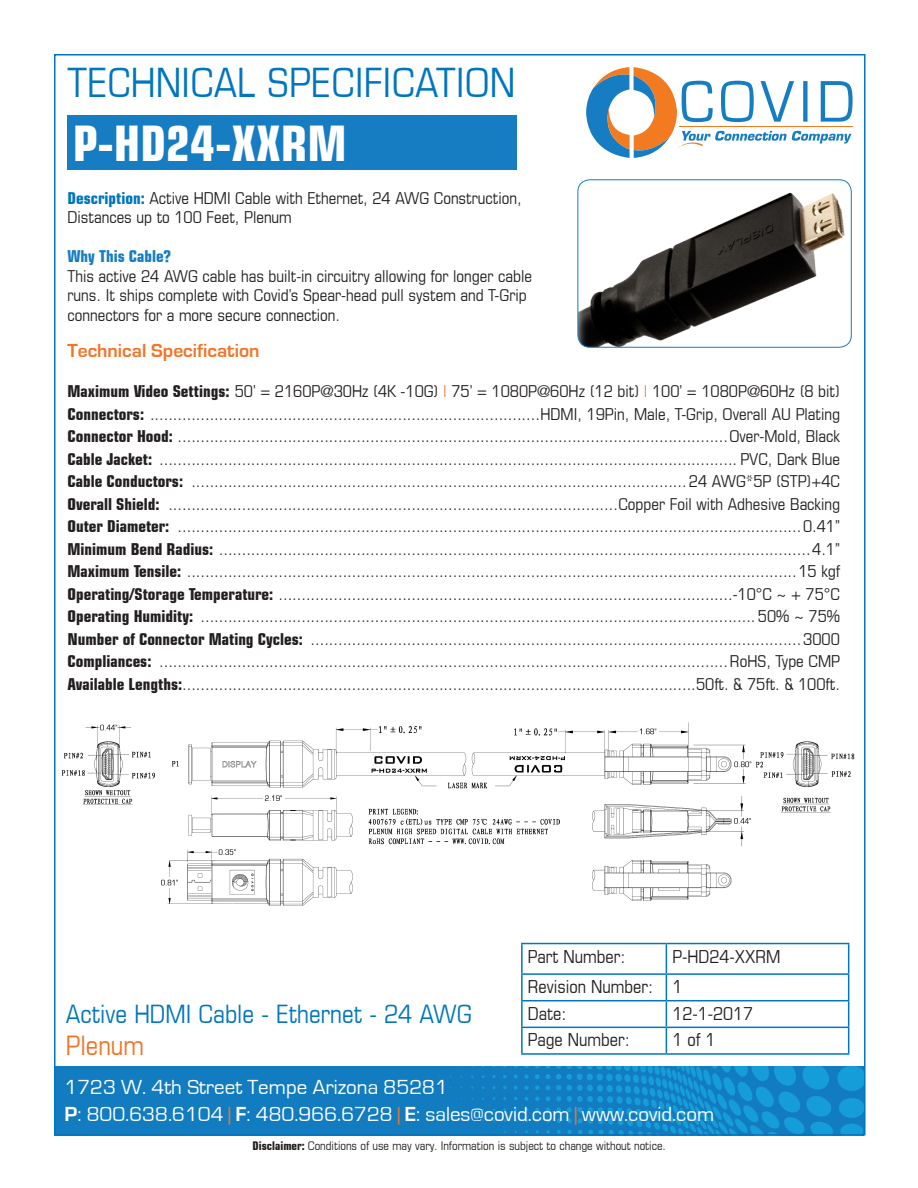
<style>
.page{position:relative;width:918px;height:1188px;background:#fff}
.page>*{position:absolute;margin:0;border:0;box-sizing:border-box;transform-origin:0 0}
.t1{font:700 condensed 49.35px "Eurostile";color:#fff}
.t2{font:condensed 40.65px "Eurostile";color:#0076be}
.t3{font:condensed 27px "Eurostile";color:#f47325}
.t4{font:condensed 25.5px "Eurostile";color:#0076be}
.t5{font:21px/27px "Eurostile";color:#fff}
.t6{font:700 19.5px "Eurostile";color:#f47325}
.t7{font:condensed 18px "Eurostile";color:#231f20}
.t8{font:condensed 16.5px/19.5px "Eurostile";color:#231f20}
.t9{font:700 condensed 16.5px "Eurostile";color:#177dc2}
.t10{font:condensed 12px "Eurostile";color:#231f20}
.s1{font-weight:700;color:#0076be}
.s2{font-weight:700}
.s3{color:#f47325}
</style>
<div class="page">
<img style="left:57px;top:1066px;width:806px;height:67px">
<svg style="left:586px;top:67px;width:267px;height:91px"></svg>
<img style="left:579px;top:181px;width:271px;height:165px">
<div style="left:577px;top:179px;width:275px;height:169px;border:1px solid #177dc2;border-radius:12px"></div>
<div style="left:68px;top:116px;width:449px;height:54px;background:#177dc2"></div>
<hr style="left:521px;top:943px;width:145px;height:1px;background:#0076be">
<hr style="left:521px;top:944px;width:2px;height:29px;background:#0076be">
<hr style="left:521px;top:973px;width:145px;height:2px;background:#0076be">
<hr style="left:521px;top:975px;width:2px;height:25px;background:#0076be">
<hr style="left:666px;top:943px;width:183px;height:1px;background:#0076be">
<hr style="left:666px;top:973px;width:183px;height:2px;background:#0076be">
<hr style="left:666px;top:1000px;width:183px;height:1px;background:#0076be">
<hr style="left:666px;top:1027px;width:183px;height:1px;background:#0076be">
<svg style="left:848px;top:944px;width:1px;height:109px"></svg>
<hr style="left:666px;top:1053px;width:183px;height:2px;background:#0076be">
<hr style="left:521px;top:1000px;width:145px;height:1px;background:#0076be">
<hr style="left:521px;top:1001px;width:2px;height:26px;background:#0076be">
<hr style="left:521px;top:1027px;width:145px;height:1px;background:#0076be">
<hr style="left:521px;top:1028px;width:2px;height:25px;background:#0076be">
<svg style="left:666px;top:944px;width:1px;height:109px"></svg>
<hr style="left:521px;top:1053px;width:145px;height:2px;background:#0076be">
<img style="left:61px;top:722px;width:794px;height:184px">
<h2 class="t2" style="left:68px;top:58px;width:449px">TECHNICAL SPECIFICATION</h2>
<p class="t1" style="left:73px;top:113px;width:275px">P-HD24-XXRM</p>
<p class="t8" style="left:68px;top:188px;width:456px"><span class="s1">Description:</span> Active HDMI Cable with Ethernet, 24 AWG Construction,<br>Distances up to 100 Feet, Plenum</p>
<p class="t9" style="left:68px;top:246px;width:105px">Why This Cable?</p>
<p class="t8" style="left:68px;top:266px;width:466px">This active 24 AWG cable has built-in circuitry allowing for longer cable runs. It ships complete with Covid’s Spear-head pull system and T-Grip connectors for a more secure connection.</p>
<p class="t6" style="left:68px;top:340px;width:194px">Technical Specification</p>
<p class="t8" style="left:68px;top:381px;width:774px"><span class="s2">Maximum Video Settings:</span> 50’ = 2160P@30Hz (4K -10G) <span class="s3">|</span> 75’ = 1080P@60Hz (12 bit) <span class="s3">|</span> 100’ = 1080P@60Hz (8 bit)</p>
<p class="t8" style="left:68px;top:404px;width:774px"><span class="s2">Connectors:</span> .....................................................................................HDMI, 19Pin, Male, T-Grip, Overall AU Plating</p>
<p class="t8" style="left:68px;top:426px;width:774px"><span class="s2">Connector Hood:</span> ........................................................................................................................Over-Mold, Black</p>
<p class="t8" style="left:68px;top:449px;width:774px"><span class="s2">Cable Jacket:</span> .............................................................................................................................. PVC, Dark Blue</p>
<p class="t8" style="left:68px;top:471px;width:774px"><span class="s2">Cable Conductors:</span> ............................................................................................................24 AWG*5P (STP)+4C</p>
<p class="t8" style="left:68px;top:494px;width:774px"><span class="s2">Overall Shield:</span> ..................................................................................................Copper Foil with Adhesive Backing</p>
<p class="t8" style="left:68px;top:516px;width:774px"><span class="s2">Outer Diameter:</span> ........................................................................................................................................0.41”</p>
<p class="t8" style="left:68px;top:539px;width:774px"><span class="s2">Minimum Bend Radius:</span> .................................................................................................................................4.1”</p>
<p class="t8" style="left:68px;top:561px;width:774px"><span class="s2">Maximum Tensile:</span> .....................................................................................................................................15 kgf</p>
<p class="t8" style="left:68px;top:584px;width:774px"><span class="s2">Operating/Storage Temperature:</span> ...................................................................................................-10°C ~ + 75°C</p>
<p class="t8" style="left:68px;top:606px;width:774px"><span class="s2">Operating Humidity:</span> ......................................................................................................................... 50% ~ 75%</p>
<p class="t8" style="left:68px;top:629px;width:774px"><span class="s2">Number of Connector Mating Cycles:</span> ...........................................................................................................3000</p>
<p class="t8" style="left:68px;top:651px;width:774px"><span class="s2">Compliances:</span> ............................................................................................................................RoHS, Type CMP</p>
<p class="t8" style="left:68px;top:674px;width:774px"><span class="s2">Available Lengths:</span>................................................................................................................50ft. &amp; 75ft. &amp; 100ft.</p>
<p class="t4" style="left:66px;top:998px;width:408px">Active HDMI Cable - Ethernet - 24 AWG</p>
<p class="t3" style="left:66px;top:1029px;width:79px">Plenum</p>
<p class="t7" style="left:528px;top:945px;width:99px">Part Number:</p>
<p class="t7" style="left:672px;top:945px;width:109px">P-HD24-XXRM</p>
<p class="t7" style="left:528px;top:976px;width:127px">Revision Number:</p>
<p class="t7" style="left:672px;top:976px;width:12px">1</p>
<p class="t7" style="left:528px;top:1003px;width:40px">Date:</p>
<p class="t7" style="left:672px;top:1003px;width:82px">12-1-2017</p>
<p class="t7" style="left:528px;top:1029px;width:103px">Page Number:</p>
<p class="t7" style="left:672px;top:1029px;width:45px">1 of 1</p>
<p class="t5" style="left:64px;top:1074px;width:651px">1723 W. 4th Street Tempe Arizona 85281<br><span class="s2">P</span>: 800.638.6104 <span class="s3">|</span> <span class="s2">F</span>: 480.966.6728 <span class="s3">|</span> <span class="s2">E</span>: sales@covid.com <span class="s3">|</span> www.covid.com</p>
<p class="t10" style="left:253px;top:1139px;width:415px"><span class="s2">Disclaimer:</span> Conditions of use may vary. Information is subject to change without notice.</p>
</div>
